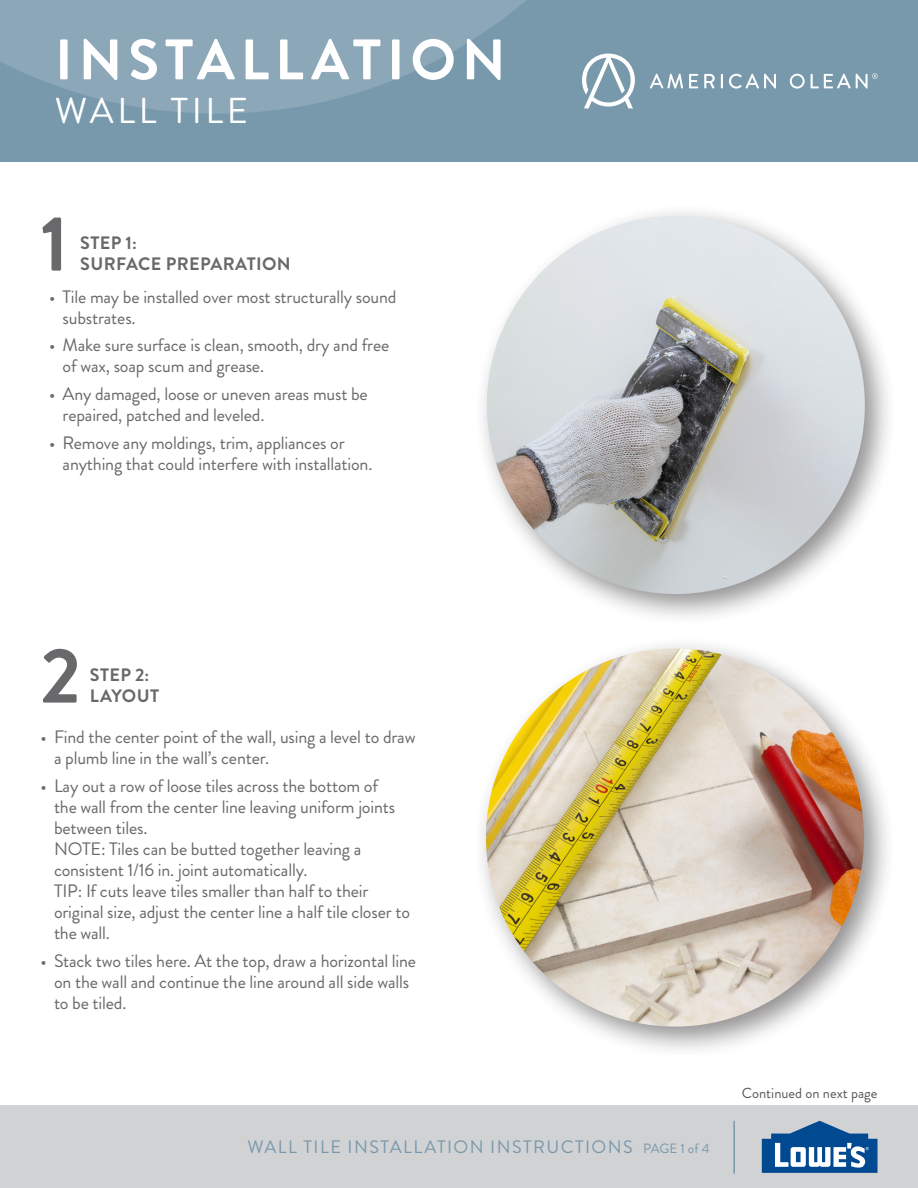
<style>
.page{position:relative;width:918px;height:1188px;background:#fff}
.page>*{position:absolute;margin:0;border:0;box-sizing:border-box;transform-origin:0 0}
.t1{font:700 78px "Brandon Grotesque";color:#69696c}
.AO_Sales_Header{font:700 57px "Brandon Grotesque";letter-spacing:.1em;color:#fff}
.AO_Sales_Header-2{font:36px "Brandon Grotesque";letter-spacing:.1em;color:#fff}
.t2{font:18px/21px "Brandon Grotesque";letter-spacing:-.01em;color:#69696c}
.Table_Headers{font:18px "Brandon Grotesque";letter-spacing:.08em;color:#7898ac}
.t3{font:700 18px/21px "Brandon Grotesque";letter-spacing:.02em;color:#69696c}
.info_in_table{font:14.55px "Brandon Grotesque";color:#57585a}
.s1{font-size:13.5px}
</style>
<div class="page">
<div style="left:0;top:0;width:918px;height:162px;background:#7898ac"></div>
<svg style="left:0;top:0;width:695px;height:114px;fill:#8ca7b8"></svg>
<div style="left:0;top:1106px;width:918px;height:82px;background:#d1d2d4"></div>
<div style="left:474px;top:203px;width:423px;height:423px;background:#231f20;opacity:.5"></div>
<img style="left:487px;top:216px;width:378px;height:378px;border-radius:189px">
<div style="left:473px;top:635px;width:423px;height:424px;background:#231f20;opacity:.5"></div>
<img style="left:486px;top:649px;width:378px;height:378px;border-radius:189px">
<hr style="left:733px;top:1121px;width:2px;height:53px;background:#7898ac">
<svg style="left:650px;top:74px;width:33px;height:15px"></svg>
<svg style="left:689px;top:74px;width:9px;height:14px"></svg>
<svg style="left:704px;top:74px;width:11px;height:14px"></svg>
<svg style="left:721px;top:74px;width:2px;height:14px"></svg>
<svg style="left:729px;top:74px;width:47px;height:15px"></svg>
<svg style="left:790px;top:74px;width:15px;height:15px"></svg>
<svg style="left:811px;top:73px;width:67px;height:16px"></svg>
<svg style="left:582px;top:54px;width:53px;height:54px"></svg>
<svg style="left:762px;top:1121px;width:115px;height:52px"></svg>
<p class="AO_Sales_Header" style="left:55px;top:20px;width:452px">INSTALLATION</p>
<p class="AO_Sales_Header-2" style="left:55px;top:85px;width:195px">WALL TILE</p>
<p class="t1" style="left:40px;top:189px;width:29px">1</p>
<p class="t3" style="left:80px;top:233px;width:212px">STEP 1:<br>SURFACE PREPARATION</p>
<p class="t2" style="left:63px;top:286px;width:335px;text-indent:-14px">• Tile may be installed over most structurally sound substrates.</p>
<p class="t2" style="left:63px;top:335px;width:328px;text-indent:-14px">• Make sure surface is clean, smooth, dry and free of wax, soap scum and grease.</p>
<p class="t2" style="left:63px;top:384px;width:307px;text-indent:-14px">• Any damaged, loose or uneven areas must be repaired, patched and leveled.</p>
<p class="t2" style="left:63px;top:432px;width:311px;text-indent:-14px">• Remove any moldings, trim, appliances or anything that could interfere with installation.</p>
<p class="t1" style="left:40px;top:621px;width:42px">2</p>
<p class="t3" style="left:90px;top:665px;width:71px">STEP 2:<br>LAYOUT</p>
<p class="t2" style="left:54px;top:727px;width:363px;text-indent:-14px">• Find the center point of the wall, using a level to draw a plumb line in the wall’s center.</p>
<p class="t2" style="left:54px;top:776px;width:358px;text-indent:-14px">• Lay out a row of loose tiles across the bottom of<br>the wall from the center line leaving uniform joints between tiles.<br>NOTE: Tiles can be butted together leaving a consistent 1/16 in. joint automatically.<br>TIP: If cuts leave tiles smaller than half to their original size, adjust the center line a half tile closer to the wall.</p>
<p class="t2" style="left:54px;top:950px;width:364px;text-indent:-14px">• Stack two tiles here. At the top, draw a horizontal line on the wall and continue the line around all side walls to be tiled.</p>
<p class="Table_Headers" style="left:247px;top:1134px;width:464px">WALL TILE INSTALLATION INSTRUCTIONS <span class="s1">PAGE 1 of 4</span></p>
<p class="info_in_table" style="left:742px;top:1083px;width:137px">Continued on next page</p>
</div>
